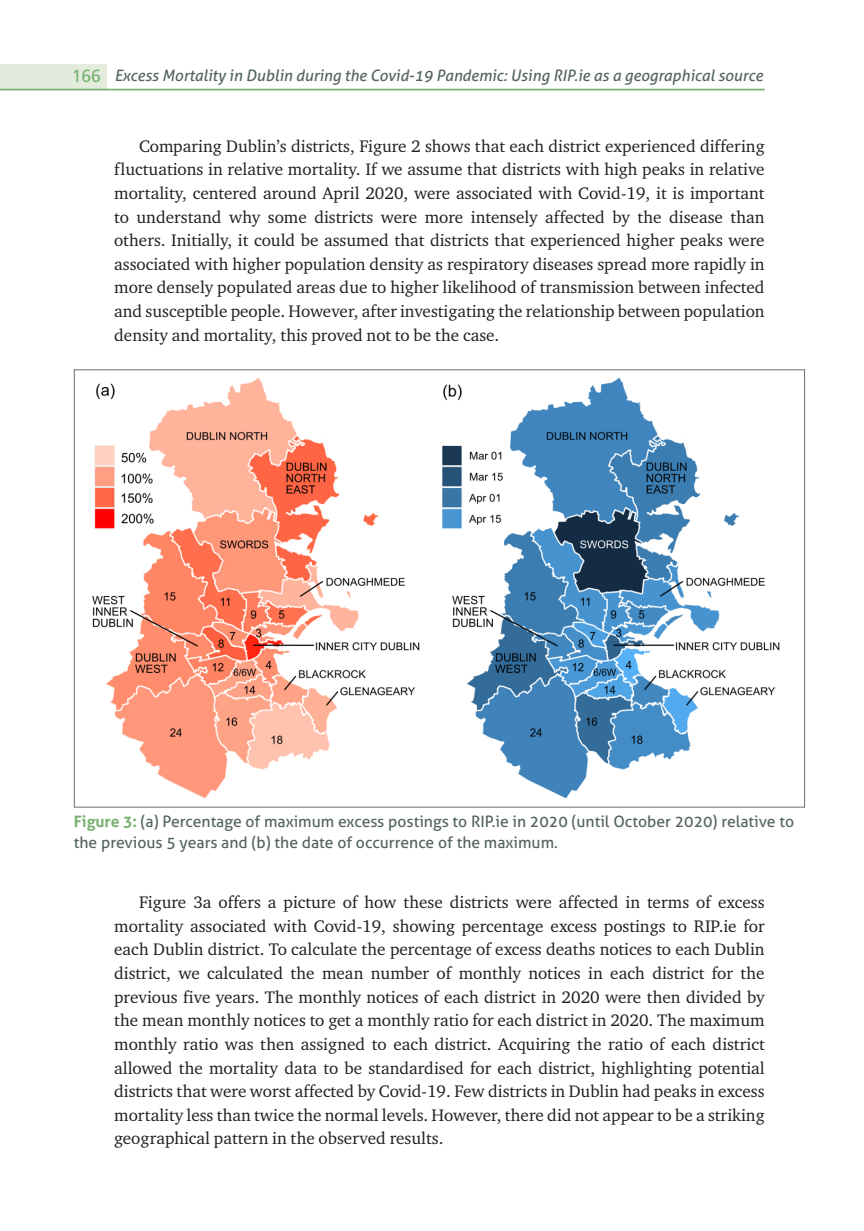
<style>
.page{position:relative;width:864px;height:1231px;background:#fff}
.page>*{position:absolute;margin:0;border:0;box-sizing:border-box;transform-origin:0 0}
.t1{font:17.15px/23.6px "Charter ITC Std";color:#231f20;text-align:justify}
.FIGURE_REF{font:15.75px/21px "Aller";color:#53645b}
.t2{font:italic 15.75px "Aller";color:#53645b}
.s1{font-family:"Frutiger";font-style:normal;font-size:17.5px;color:#7bb173}
.s2{font-weight:700;color:#7bb173}
</style>
<div class="page">
<div style="left:0;top:64px;width:107px;height:26px;background:#e2ebdc"></div>
<hr style="left:0;top:89px;width:764px;height:1px;background:#7bb173">
<img style="left:92px;top:377px;width:688px;height:422px">
<p class="t2" style="left:72px;top:66px;width:692px"><span class="s1">166</span> Excess Mortality in Dublin during the Covid-19 Pandemic: Using RIP.ie as a geographical source</p>
<p class="t1" style="left:114px;top:134px;width:651px;text-indent:25px">Comparing Dublin’s districts, Figure 2 shows that each district experienced differing fluctuations in relative mortality. If we assume that districts with high peaks in relative mortality, centered around April 2020, were associated with Covid-19, it is important to understand why some districts were more intensely affected by the disease than others. Initially, it could be assumed that districts that experienced higher peaks were associated with higher population density as respiratory diseases spread more rapidly in more densely populated areas due to higher likelihood of transmission between infected and susceptible people. However, after investigating the relationship between population density and mortality, this proved not to be the case.</p>
<p class="FIGURE_REF" style="left:74px;top:810px;width:721px"><span class="s2">Figure 3:</span> (a) Percentage of maximum excess postings to RIP.ie in 2020 (until October 2020) relative to the previous 5 years and (b) the date of occurrence of the maximum.</p>
<p class="t1" style="left:114px;top:890px;width:651px;text-indent:25px">Figure 3a offers a picture of how these districts were affected in terms of excess mortality associated with Covid-19, showing percentage excess postings to RIP.ie for each Dublin district. To calculate the percentage of excess deaths notices to each Dublin district, we calculated the mean number of monthly notices in each district for the previous five years. The monthly notices of each district in 2020 were then divided by the mean monthly notices to get a monthly ratio for each district in 2020. The maximum monthly ratio was then assigned to each district. Acquiring the ratio of each district allowed the mortality data to be standardised for each district, highlighting potential districts that were worst affected by Covid-19. Few districts in Dublin had peaks in excess mortality less than twice the normal levels. However, there did not appear to be a striking geographical pattern in the observed results.</p>
</div>
